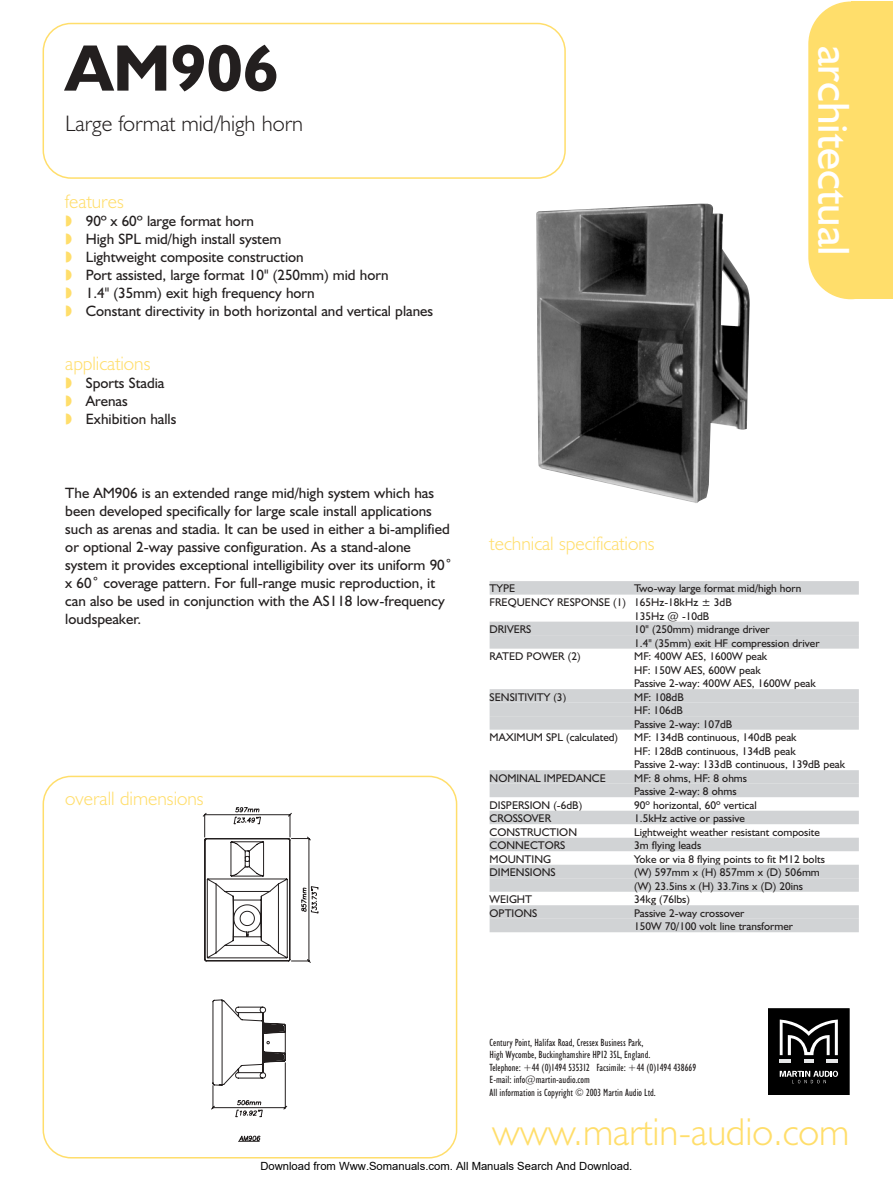
<style>
.page{position:relative;width:893px;height:1187px;background:#fff}
.page>*{position:absolute;margin:0;border:0;box-sizing:border-box;transform-origin:0 0}
.t1{font:700 66px "Humanist 521 BT";color:#231f1f}
.t2{font:45px "Humanist 521 BT";color:#fff}
.t3{font:300 39px "Humanist 521 BT";color:#ffde6b}
.t4{font:300 22.5px "Humanist 521 BT";color:#231f1f}
.t5{font:300 19.5px "Humanist 521 BT";color:#ffde6b}
.t6{font:15px/18px "Humanist 521 BT";color:#231f1f}
.t7{font:11.25px/13.5px "Humanist 521 BT";color:#231f1f}
.t8{font:11.25px "Arial";color:#000}
.t9{font:condensed 10.5px/12.6px "Humanist 521 BT";color:#231f1f}
</style>
<div class="page">
<div style="left:768px;top:1008px;width:81px;height:86px;background:#000"></div>
<svg style="left:779px;top:1019px;width:58px;height:43px"></svg>
<svg style="left:779px;top:1070px;width:59px;height:13px"></svg>
<div style="left:766px;top:1007px;width:84px;height:89px;border:1px solid #fff"></div>
<div style="left:850px;top:2px;width:42px;height:297px;background:#ffde6b"></div>
<div style="left:808px;top:2px;width:84px;height:297px;background:#ffde6b;border-radius:43px"></div>
<img style="left:536px;top:203px;width:214px;height:300px">
<svg style="left:43px;top:23px;width:523px;height:156px"></svg>
<svg style="left:43px;top:775px;width:414px;height:383px"></svg>
<div style="left:489px;top:581px;width:369px;height:13px;background:#d1d3d5"></div>
<div style="left:489px;top:621px;width:369px;height:14px;background:#d1d3d5"></div>
<div style="left:489px;top:635px;width:369px;height:13px;background:#d1d3d5"></div>
<div style="left:489px;top:689px;width:369px;height:13px;background:#d1d3d5"></div>
<div style="left:489px;top:702px;width:369px;height:14px;background:#d1d3d5"></div>
<div style="left:489px;top:716px;width:369px;height:13px;background:#d1d3d5"></div>
<div style="left:489px;top:770px;width:369px;height:13px;background:#d1d3d5"></div>
<div style="left:489px;top:783px;width:369px;height:14px;background:#d1d3d5"></div>
<div style="left:489px;top:810px;width:369px;height:14px;background:#d1d3d5"></div>
<div style="left:489px;top:837px;width:369px;height:14px;background:#d1d3d5"></div>
<div style="left:489px;top:864px;width:369px;height:14px;background:#d1d3d5"></div>
<div style="left:489px;top:878px;width:369px;height:13px;background:#d1d3d5"></div>
<div style="left:489px;top:905px;width:369px;height:13px;background:#d1d3d5"></div>
<div style="left:489px;top:918px;width:369px;height:14px;background:#d1d3d5"></div>
<h1 class="t1" style="left:65px;top:44px;width:215px">AM906</h1>
<h3 class="t4" style="left:65px;top:115px;width:239px">Large format mid/high horn</h3>
<h3 class="t5" style="left:65px;top:194px;width:60px">features</h3>
<p class="t6" style="left:86px;top:213px;width:349px">90º x 60º large format horn<br>High SPL mid/high install system<br>Lightweight composite construction<br>Port assisted, large format 10" (250mm) mid horn<br>1.4" (35mm) exit high frequency horn<br>Constant directivity in both horizontal and vertical planes</p>
<h3 class="t5" style="left:65px;top:356px;width:87px">applications</h3>
<h3 class="t6" style="left:86px;top:375px;width:92px">Sports Stadia<br>Arenas<br>Exhibition halls</h3>
<p class="t6" style="left:65px;top:485px;width:388px">The AM906 is an extended range mid/high system which has been developed specifically for large scale install applications such as arenas and stadia. It can be used in either a bi-amplified or optional 2-way passive configuration. As a stand-alone system it provides exceptional intelligibility over its uniform 90˚ x 60˚ coverage pattern. For full-range music reproduction, it can also be used in conjunction with the AS118 low-frequency loudspeaker.</p>
<h3 class="t5" style="left:65px;top:791px;width:140px">overall dimensions</h3>
<h2 class="t2" style="left:850px;top:46px;width:212px;rotate:90deg">architectual</h2>
<h3 class="t5" style="left:489px;top:536px;width:166px">technical specifications</h3>
<p class="t7" style="left:489px;top:583px;width:27px">TYPE</p>
<p class="t7" style="left:634px;top:583px;width:169px">Two-way large format mid/high horn</p>
<p class="t7" style="left:489px;top:596px;width:244px">FREQUENCY RESPONSE (1) 165Hz-18kHz ± 3dB</p>
<p class="t7" style="left:634px;top:610px;width:77px">135Hz @ -10dB</p>
<p class="t7" style="left:489px;top:623px;width:43px">DRIVERS</p>
<p class="t7" style="left:634px;top:623px;width:187px">10" (250mm) midrange driver<br>1.4" (35mm) exit HF compression driver</p>
<p class="t7" style="left:489px;top:650px;width:92px">RATED POWER (2)</p>
<p class="t7" style="left:634px;top:650px;width:183px">MF: 400W AES, 1600W peak<br>HF: 150W AES, 600W peak<br>Passive 2-way: 400W AES, 1600W peak</p>
<p class="t7" style="left:489px;top:691px;width:78px">SENSITIVITY (3)</p>
<p class="t7" style="left:634px;top:691px;width:100px">MF: 108dB<br>HF: 106dB<br>Passive 2-way: 107dB</p>
<p class="t7" style="left:489px;top:731px;width:130px">MAXIMUM SPL (calculated)</p>
<p class="t7" style="left:634px;top:731px;width:212px">MF: 134dB continuous, 140dB peak<br>HF: 128dB continuous, 134dB peak<br>Passive 2-way: 133dB continuous, 139dB peak</p>
<p class="t7" style="left:489px;top:772px;width:118px">NOMINAL IMPEDANCE</p>
<p class="t7" style="left:634px;top:772px;width:114px">MF: 8 ohms, HF: 8 ohms<br>Passive 2-way: 8 ohms</p>
<p class="t7" style="left:489px;top:799px;width:94px">DISPERSION (-6dB)</p>
<p class="t7" style="left:634px;top:799px;width:124px">90º horizontal, 60º vertical</p>
<p class="t7" style="left:489px;top:812px;width:63px">CROSSOVER</p>
<p class="t7" style="left:634px;top:812px;width:112px">1.5kHz active or passive</p>
<p class="t7" style="left:489px;top:826px;width:89px">CONSTRUCTION</p>
<p class="t7" style="left:634px;top:826px;width:187px">Lightweight weather resistant composite</p>
<p class="t7" style="left:489px;top:839px;width:77px">CONNECTORS</p>
<p class="t7" style="left:634px;top:839px;width:68px">3m flying leads</p>
<p class="t7" style="left:489px;top:853px;width:63px">MOUNTING</p>
<p class="t7" style="left:634px;top:853px;width:192px">Yoke or via 8 flying points to fit M12 bolts</p>
<p class="t7" style="left:489px;top:866px;width:68px">DIMENSIONS</p>
<p class="t7" style="left:634px;top:866px;width:187px">(W) 597mm x (H) 857mm x (D) 506mm (W) 23.5ins x (H) 33.7ins x (D) 20ins</p>
<p class="t7" style="left:489px;top:893px;width:44px">WEIGHT</p>
<p class="t7" style="left:634px;top:893px;width:57px">34kg (76lbs)</p>
<p class="t7" style="left:489px;top:907px;width:49px">OPTIONS</p>
<p class="t7" style="left:634px;top:907px;width:160px">Passive 2-way crossover<br>150W 70/100 volt line transformer</p>
<p class="t9" style="left:489px;top:1036px;width:208px">Century Point, Halifax Road, Cressex Business Park,<br>High Wycombe, Buckinghamshire HP12 3SL, England.<br>Telephone: +44 (0)1494 535312 Facsimile: +44 (0)1494 438669<br>E-mail: info@martin-audio.com<br>All information is Copyright © 2003 Martin Audio Ltd.</p>
<h3 class="t3" style="left:492px;top:1117px;width:358px">www.martin-audio.com</h3>
<p class="t8" style="left:260px;top:1159px;width:373px">Download from Www.Somanuals.com. All Manuals Search And Download.</p>
</div>
